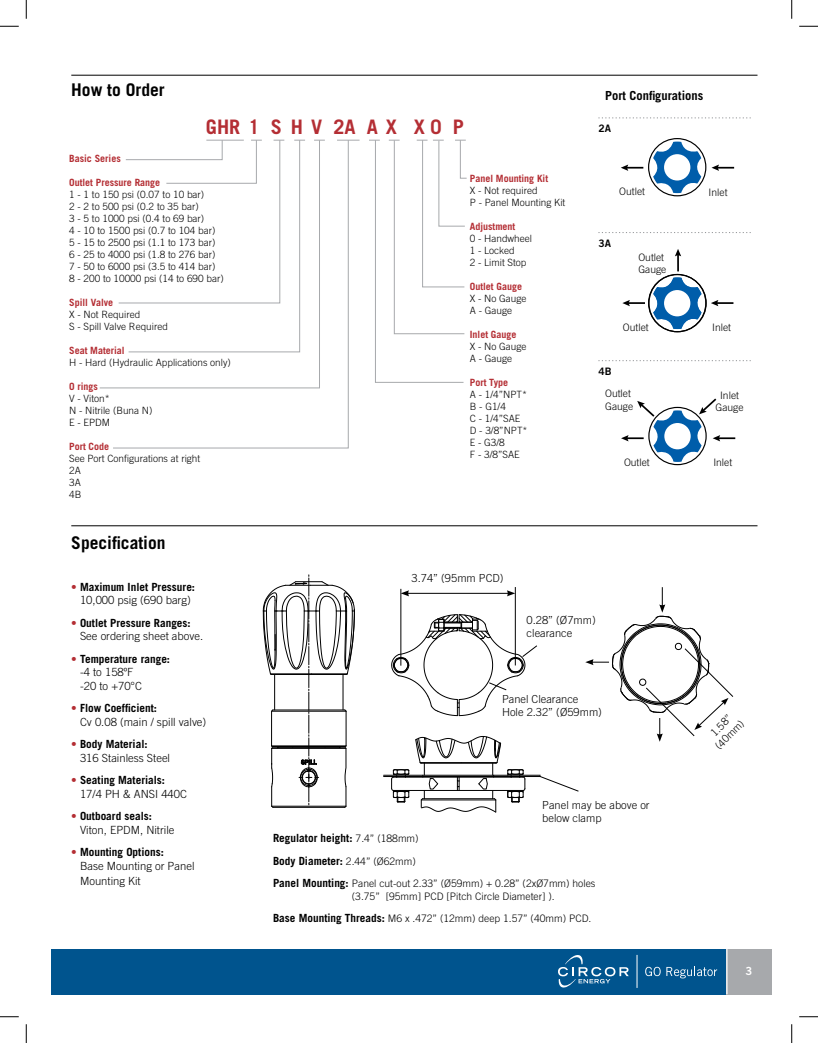
<style>
.page{position:relative;width:818px;height:1043px;background:#fff}
.page>*{position:absolute;margin:0;border:0;box-sizing:border-box;transform-origin:0 0}
.t1{font:700 20px "Trade Gothic";color:#b42e34}
.t2{font:700 17.5px "Trade Gothic";color:#000}
.t3{font:700 12.5px "Trade Gothic";color:#000}
.t4{font:300 11.25px/13.5px "Trade Gothic";color:#000}
.t5{font:700 11.25px/13.5px "Trade Gothic";color:#000}
.t6{font:11.25px "Trade Gothic Bold Two";color:#fff}
.t7{font:300 11.12px/13.4px "Trade Gothic";color:#000}
.t8{font:300 10.5px/12.5px "Trade Gothic";color:#000;text-align:center}
.t9{font:300 10.25px/12.4px "Trade Gothic";color:#000}
.t10{font:10.25px "Trade Gothic Bold Two";color:#000}
.t11{font:300 10px/12px "Trade Gothic";color:#000}
.t12{font:700 10px "Trade Gothic";color:#b42e34}
.s1{color:#b42e34}
.s2{font-weight:300}
.s3{font-weight:700;color:#b42e34}
.s4{font-weight:700}
.s5{font-weight:300;font-size:10.25px}
.s6{font-weight:700;font-size:11.25px}
</style>
<div class="page">
<div style="left:51px;top:949px;width:720px;height:45px;background:#00548e"></div>
<div style="left:726px;top:949px;width:45px;height:45px;background:#a7a9ac"></div>
<hr style="left:726px;top:933px;width:1px;height:61px;background:#fff">
<svg style="left:558px;top:955px;width:70px;height:33px"></svg>
<hr style="left:636px;top:954px;width:1px;height:33px;background:#fff">
<svg style="left:645px;top:966px;width:15px;height:10px"></svg>
<svg style="left:666px;top:966px;width:51px;height:12px"></svg>
<svg style="left:112px;top:139px;width:237px;height:309px"></svg>
<svg style="left:369px;top:139px;width:98px;height:244px"></svg>
<hr style="left:71px;top:525px;width:686px;height:1px;background:#000">
<hr style="left:71px;top:75px;width:686px;height:1px;background:#000">
<svg style="left:263px;top:575px;width:92px;height:233px"></svg>
<hr style="left:383px;top:775px;width:157px;height:1px;background:#000">
<hr style="left:393px;top:790px;width:130px;height:1px;background:#000">
<svg style="left:391px;top:769px;width:18px;height:34px"></svg>
<svg style="left:415px;top:736px;width:86px;height:77px"></svg>
<svg style="left:507px;top:769px;width:18px;height:34px"></svg>
<hr style="left:383px;top:776px;width:157px;height:1px;background:#000">
<hr style="left:400px;top:589px;width:1px;height:76px;background:#000">
<hr style="left:515px;top:587px;width:1px;height:78px;background:#000">
<hr style="left:407px;top:593px;width:102px;height:1px;background:#000">
<svg style="left:400px;top:590px;width:9px;height:6px"></svg>
<svg style="left:507px;top:590px;width:8px;height:6px"></svg>
<svg style="left:391px;top:614px;width:146px;height:102px"></svg>
<svg style="left:538px;top:775px;width:41px;height:17px"></svg>
<svg style="left:585px;top:587px;width:148px;height:154px"></svg>
<svg style="left:622px;top:249px;width:111px;height:83px"></svg>
<svg style="left:621px;top:138px;width:113px;height:58px"></svg>
<svg style="left:621px;top:398px;width:114px;height:67px"></svg>
<svg style="left:598px;top:118px;width:153px;height:1px"></svg>
<svg style="left:598px;top:232px;width:153px;height:1px"></svg>
<svg style="left:598px;top:360px;width:153px;height:1px"></svg>
<svg style="left:0;top:25px;width:19px;height:2px"></svg>
<svg style="left:799px;top:25px;width:19px;height:2px"></svg>
<svg style="left:0;top:1016px;width:19px;height:1px"></svg>
<svg style="left:799px;top:1016px;width:19px;height:1px"></svg>
<svg style="left:25px;top:0;width:2px;height:19px"></svg>
<svg style="left:25px;top:1024px;width:2px;height:18px"></svg>
<svg style="left:791px;top:0;width:1px;height:19px"></svg>
<svg style="left:791px;top:1024px;width:1px;height:18px"></svg>
<h2 class="t2" style="left:71px;top:79px;width:95px">How to Order</h2>
<h1 class="t1" style="left:206px;top:114px;width:259px">GHR 1 S H V 2A A X X 0 P</h1>
<p class="t12" style="left:69px;top:152px;width:53px">Basic Series</p>
<p class="t12" style="left:69px;top:176px;width:93px">Outlet Pressure Range</p>
<p class="t11" style="left:69px;top:188px;width:156px">1 - 1 to 150 psi (0.07 to 10 bar)<br>2 - 2 to 500 psi (0.2 to 35 bar)<br>3 - 5 to 1000 psi (0.4 to 69 bar)<br>4 - 10 to 1500 psi (0.7 to 104 bar)<br>5 - 15 to 2500 psi (1.1 to 173 bar)<br>6 - 25 to 4000 psi (1.8 to 276 bar)<br>7 - 50 to 6000 psi (3.5 to 414 bar)<br>8 - 200 to 10000 psi (14 to 690 bar)</p>
<p class="t12" style="left:69px;top:296px;width:46px">Spill Valve</p>
<p class="t11" style="left:69px;top:308px;width:100px">X - Not Required<br>S - Spill Valve Required</p>
<p class="t12" style="left:69px;top:344px;width:57px">Seat Material</p>
<p class="t11" style="left:69px;top:356px;width:163px">H - Hard (Hydraulic Applications only)</p>
<p class="t12" style="left:69px;top:380px;width:30px">O rings</p>
<p class="t11" style="left:69px;top:392px;width:85px">V - Viton*<br>N - Nitrile (Buna N)<br>E - EPDM</p>
<p class="t12" style="left:69px;top:440px;width:42px">Port Code</p>
<p class="t11" style="left:69px;top:452px;width:133px">See Port Configurations at right<br>2A<br>3A<br>4B</p>
<p class="t12" style="left:470px;top:172px;width:80px">Panel Mounting Kit</p>
<p class="t11" style="left:470px;top:184px;width:97px">X - Not required<br>P - Panel Mounting Kit</p>
<p class="t12" style="left:470px;top:220px;width:47px">Adjustment</p>
<p class="t11" style="left:470px;top:232px;width:64px">0 - Handwheel<br>1 - Locked<br>2 - Limit Stop</p>
<p class="t12" style="left:470px;top:280px;width:54px">Outlet Gauge</p>
<p class="t11" style="left:470px;top:292px;width:58px">X - No Gauge<br>A - Gauge</p>
<p class="t12" style="left:470px;top:328px;width:48px">Inlet Gauge</p>
<p class="t11" style="left:470px;top:340px;width:58px">X - No Gauge<br>A - Gauge</p>
<p class="t12" style="left:470px;top:376px;width:40px">Port Type</p>
<p class="t11" style="left:470px;top:388px;width:59px">A - 1/4”NPT*<br>B - G1/4<br>C - 1/4”SAE<br>D - 3/8”NPT*<br>E - G3/8<br>F - 3/8”SAE</p>
<p class="t3" style="left:605px;top:88px;width:99px">Port Configurations</p>
<p class="t10" style="left:598px;top:122px;width:14px">2A</p>
<p class="t9" style="left:619px;top:185px;width:27px">Outlet</p>
<p class="t9" style="left:708px;top:186px;width:20px">Inlet</p>
<p class="t10" style="left:598px;top:237px;width:14px">3A</p>
<p class="t9" style="left:638px;top:251px;width:30px">Outlet<br>Gauge</p>
<p class="t9" style="left:623px;top:321px;width:27px">Outlet</p>
<p class="t9" style="left:712px;top:321px;width:20px">Inlet</p>
<p class="t10" style="left:598px;top:365px;width:15px">4B</p>
<p class="t9" style="left:605px;top:387px;width:30px">Outlet<br>Gauge</p>
<p class="t9" style="left:715px;top:389px;width:30px;text-align:center">Inlet<br>Gauge</p>
<p class="t9" style="left:624px;top:456px;width:27px">Outlet</p>
<p class="t9" style="left:713px;top:456px;width:20px">Inlet</p>
<h2 class="t2" style="left:71px;top:531px;width:96px">Specification</h2>
<p class="t5" style="left:71px;top:579px;width:125px;text-align:center"><span class="s1">•</span> Maximum Inlet Pressure:<br><span class="s2">10,000 psig (690 barg)</span></p>
<p class="t4" style="left:80px;top:615px;width:125px;text-indent:-9px"><span class="s3">•</span> <span class="s4">Outlet Pressure Ranges:<br></span>See ordering sheet above.</p>
<p class="t4" style="left:80px;top:651px;width:91px;text-indent:-9px"><span class="s3">•</span> <span class="s4">Temperature range: </span>-4 to 158ºF<br>-20 to +70°C</p>
<p class="t4" style="left:80px;top:701px;width:128px;text-indent:-9px"><span class="s3">•</span> <span class="s4">Flow Coefficient:<br></span>Cv 0.08 (main / spill valve)</p>
<p class="t4" style="left:80px;top:737px;width:92px;text-indent:-9px"><span class="s3">•</span> <span class="s4">Body Material:<br></span>316 Stainless Steel</p>
<p class="t5" style="left:80px;top:773px;width:108px;text-indent:-9px"><span class="s1">•</span> Seating Materials:<br><span class="s2">17/4 PH &amp; ANSI 440C</span></p>
<p class="t4" style="left:80px;top:809px;width:96px;text-indent:-9px"><span class="s3">•</span> <span class="s4">Outboard seals:<br></span>Viton, EPDM, Nitrile</p>
<p class="t4" style="left:80px;top:845px;width:116px;text-indent:-9px"><span class="s3">•</span> <span class="s4">Mounting Options:<br></span>Base Mounting or Panel</p>
<p class="t4" style="left:80px;top:873px;width:62px">Mounting Kit</p>
<p class="t7" style="left:411px;top:571px;width:93px">3.74” (95mm PCD)</p>
<p class="t7" style="left:526px;top:613px;width:71px">0.28” (Ø7mm) clearance</p>
<p class="t7" style="left:502px;top:692px;width:101px">Panel Clearance<br>Hole 2.32” (Ø59mm)</p>
<p class="t7" style="left:542px;top:798px;width:109px">Panel may be above or below clamp</p>
<p class="t5" style="left:273px;top:826px;width:147px;line-height:22.5px">Regulator height: <span class="s5">7.4” (188mm)<br></span>Body Diameter: <span class="s5">2.44” (Ø62mm)</span></p>
<p class="t9" style="left:352px;top:877px;width:245px;text-indent:-79px"><span class="s6">Panel Mounting:</span> Panel cut-out 2.33” (Ø59mm) + 0.28” (2xØ7mm) holes (3.75” [95mm] PCD [Pitch Circle Diameter] ).</p>
<p class="t9" style="left:273px;top:912px;width:320px"><span class="s6">Base Mounting Threads:</span> M6 x .472” (12mm) deep 1.57” (40mm) PCD.</p>
<p class="t8" style="left:703px;top:734px;width:38px;rotate:-45deg">1.58” (40mm)</p>
<p class="t6" style="left:745px;top:963px;width:8px">3</p>
</div>
